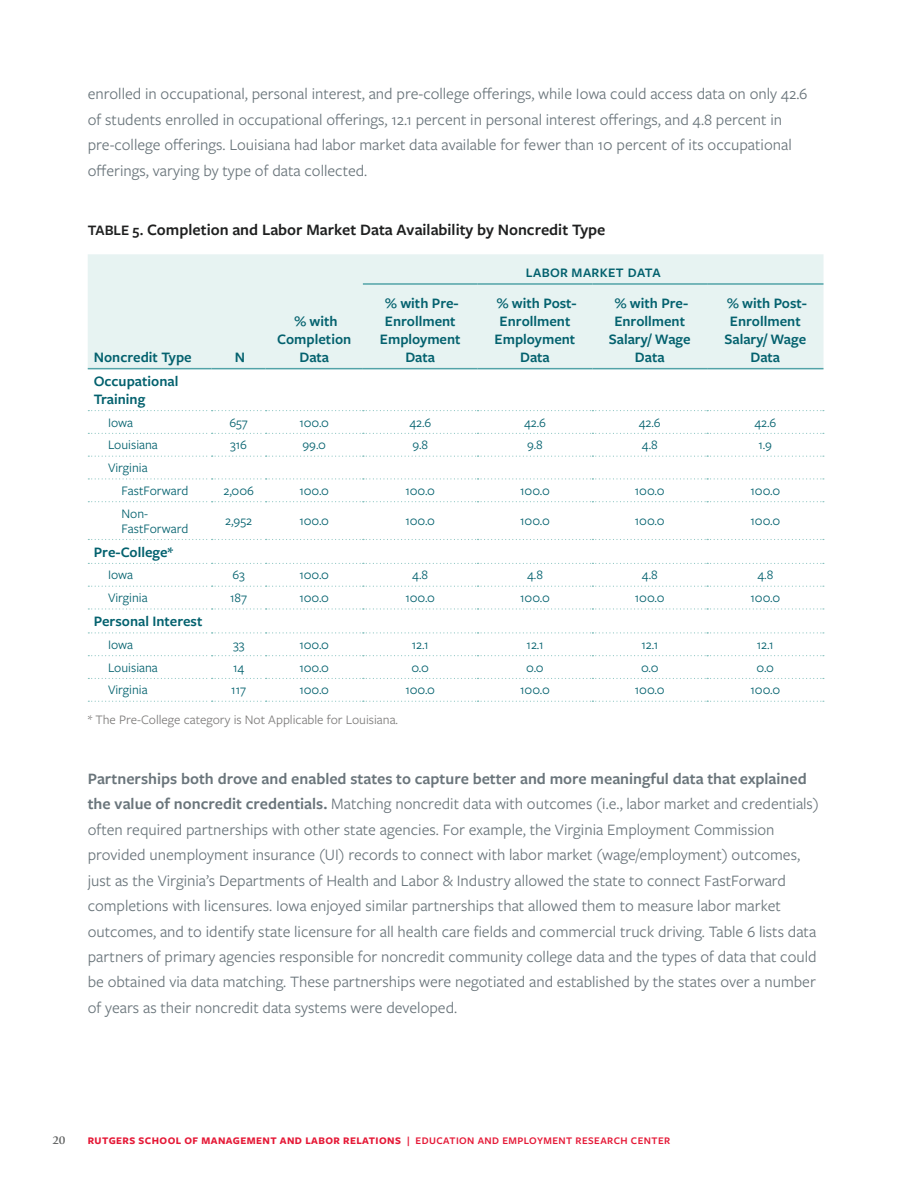
<style>
.page{position:relative;width:918px;height:1188px;background:#fff}
.page>*{position:absolute;margin:0;border:0;box-sizing:border-box;transform-origin:0 0}
.t1{font:16.5px/25.5px "Freight Sans Pro";color:#6a757b}
.Figure_Title{font:600 16.5px "Freight Sans Pro";color:#1f2020}
.Table_Category{font:600 15px/18px "Freight Sans Pro";color:#03616e;text-align:center}
.Table_Sub_Category{font:13.5px/15px "Freight Sans Pro";color:#03616e}
.Source{font:13.5px "Freight Sans Pro";color:#7e7c7b}
.Table_Head{font:600 13.5px "Freight Sans Pro";letter-spacing:.03em;color:#03616e}
.t2{font:700 12px "Giovanni Std";color:#656666}
.t3{font:700 10.5px "Freight Sans Pro";letter-spacing:.04em;color:#e51836}
.s1{font-size:15px}
.s2{font-weight:600}
</style>
<div class="page">
<div style="left:88px;top:254px;width:736px;height:114px;background:#e7f3f2"></div>
<hr style="left:363px;top:283px;width:115px;height:2px;background:#52a3a8">
<hr style="left:478px;top:283px;width:114px;height:2px;background:#52a3a8">
<hr style="left:592px;top:283px;width:115px;height:2px;background:#52a3a8">
<hr style="left:707px;top:283px;width:117px;height:2px;background:#52a3a8">
<svg style="left:88px;top:410px;width:736px;height:1px"></svg>
<svg style="left:88px;top:433px;width:736px;height:1px"></svg>
<svg style="left:88px;top:456px;width:736px;height:1px"></svg>
<svg style="left:88px;top:478px;width:736px;height:1px"></svg>
<svg style="left:88px;top:501px;width:736px;height:1px"></svg>
<svg style="left:88px;top:539px;width:736px;height:1px"></svg>
<svg style="left:88px;top:563px;width:736px;height:1px"></svg>
<svg style="left:88px;top:586px;width:736px;height:1px"></svg>
<svg style="left:88px;top:608px;width:736px;height:2px"></svg>
<svg style="left:88px;top:632px;width:736px;height:1px"></svg>
<svg style="left:88px;top:655px;width:736px;height:1px"></svg>
<svg style="left:88px;top:678px;width:736px;height:1px"></svg>
<svg style="left:88px;top:701px;width:736px;height:1px"></svg>
<hr style="left:88px;top:368px;width:124px;height:1px;background:#52a3a8">
<hr style="left:212px;top:368px;width:54px;height:1px;background:#52a3a8">
<hr style="left:266px;top:368px;width:97px;height:1px;background:#52a3a8">
<hr style="left:363px;top:368px;width:115px;height:1px;background:#52a3a8">
<hr style="left:478px;top:368px;width:114px;height:1px;background:#52a3a8">
<hr style="left:592px;top:368px;width:115px;height:1px;background:#52a3a8">
<hr style="left:707px;top:368px;width:117px;height:1px;background:#52a3a8">
<p class="t1" style="left:88px;top:80px;width:721px">enrolled in occupational, personal interest, and pre-college offerings, while Iowa could access data on only 42.6 of students enrolled in occupational offerings, 12.1 percent in personal interest offerings, and 4.8 percent in pre-college offerings. Louisiana had labor market data available for fewer than 10 percent of its occupational offerings, varying by type of data collected.</p>
<p class="Figure_Title" style="left:88px;top:218px;width:519px"><span class="s1">TABLE 5.</span> Completion and Labor Market Data Availability by Noncredit Type</p>
<p class="Table_Head" style="left:526px;top:264px;width:136px">LABOR MARKET DATA</p>
<p class="Table_Category" style="left:94px;top:347px;width:99px">Noncredit Type</p>
<p class="Table_Category" style="left:235px;top:347px;width:12px">N</p>
<p class="Table_Category" style="left:277px;top:311px;width:75px">% with<br>Completion<br>Data</p>
<p class="Table_Category" style="left:380px;top:293px;width:82px">% with Pre-<br>Enrollment<br>Employment<br>Data</p>
<p class="Table_Category" style="left:495px;top:293px;width:84px">% with Post-<br>Enrollment<br>Employment<br>Data</p>
<p class="Table_Category" style="left:609px;top:293px;width:83px">% with Pre-<br>Enrollment<br>Salary/ Wage<br>Data</p>
<p class="Table_Category" style="left:724px;top:293px;width:84px">% with Post-<br>Enrollment<br>Salary/ Wage<br>Data</p>
<p class="Table_Category" style="left:94px;top:371px;width:86px;text-align:left">Occupational<br>Training</p>
<p class="Table_Sub_Category" style="left:108px;top:414px;width:27px">Iowa</p>
<p class="Table_Sub_Category" style="left:230px;top:414px;width:20px">657</p>
<p class="Table_Sub_Category" style="left:299px;top:414px;width:31px">100.0</p>
<p class="Table_Sub_Category" style="left:409px;top:414px;width:23px">42.6</p>
<p class="Table_Sub_Category" style="left:524px;top:414px;width:23px">42.6</p>
<p class="Table_Sub_Category" style="left:639px;top:414px;width:23px">42.6</p>
<p class="Table_Sub_Category" style="left:754px;top:414px;width:23px">42.6</p>
<p class="Table_Sub_Category" style="left:108px;top:437px;width:51px">Louisiana</p>
<p class="Table_Sub_Category" style="left:230px;top:437px;width:18px">316</p>
<p class="Table_Sub_Category" style="left:303px;top:437px;width:25px">99.0</p>
<p class="Table_Sub_Category" style="left:412px;top:437px;width:17px">9.8</p>
<p class="Table_Sub_Category" style="left:527px;top:437px;width:17px">9.8</p>
<p class="Table_Sub_Category" style="left:642px;top:437px;width:17px">4.8</p>
<p class="Table_Sub_Category" style="left:759px;top:437px;width:15px">1.9</p>
<p class="Table_Sub_Category" style="left:108px;top:460px;width:41px">Virginia</p>
<p class="Table_Sub_Category" style="left:122px;top:483px;width:68px">FastForward</p>
<p class="Table_Sub_Category" style="left:223px;top:483px;width:32px">2,006</p>
<p class="Table_Sub_Category" style="left:299px;top:483px;width:31px">100.0</p>
<p class="Table_Sub_Category" style="left:405px;top:483px;width:31px">100.0</p>
<p class="Table_Sub_Category" style="left:520px;top:483px;width:31px">100.0</p>
<p class="Table_Sub_Category" style="left:635px;top:483px;width:31px">100.0</p>
<p class="Table_Sub_Category" style="left:750px;top:483px;width:31px">100.0</p>
<p class="Table_Sub_Category" style="left:122px;top:505px;width:68px">Non-<br>FastForward</p>
<p class="Table_Sub_Category" style="left:225px;top:513px;width:28px">2,952</p>
<p class="Table_Sub_Category" style="left:299px;top:513px;width:31px">100.0</p>
<p class="Table_Sub_Category" style="left:405px;top:513px;width:31px">100.0</p>
<p class="Table_Sub_Category" style="left:520px;top:513px;width:31px">100.0</p>
<p class="Table_Sub_Category" style="left:635px;top:513px;width:31px">100.0</p>
<p class="Table_Sub_Category" style="left:750px;top:513px;width:31px">100.0</p>
<p class="Table_Category" style="left:94px;top:542px;width:81px">Pre-College*</p>
<p class="Table_Sub_Category" style="left:108px;top:567px;width:27px">Iowa</p>
<p class="Table_Sub_Category" style="left:232px;top:567px;width:14px">63</p>
<p class="Table_Sub_Category" style="left:299px;top:567px;width:31px">100.0</p>
<p class="Table_Sub_Category" style="left:412px;top:567px;width:17px">4.8</p>
<p class="Table_Sub_Category" style="left:527px;top:567px;width:17px">4.8</p>
<p class="Table_Sub_Category" style="left:642px;top:567px;width:17px">4.8</p>
<p class="Table_Sub_Category" style="left:757px;top:567px;width:17px">4.8</p>
<p class="Table_Sub_Category" style="left:108px;top:590px;width:41px">Virginia</p>
<p class="Table_Sub_Category" style="left:230px;top:590px;width:18px">187</p>
<p class="Table_Sub_Category" style="left:299px;top:590px;width:31px">100.0</p>
<p class="Table_Sub_Category" style="left:405px;top:590px;width:31px">100.0</p>
<p class="Table_Sub_Category" style="left:520px;top:590px;width:31px">100.0</p>
<p class="Table_Sub_Category" style="left:635px;top:590px;width:31px">100.0</p>
<p class="Table_Sub_Category" style="left:750px;top:590px;width:31px">100.0</p>
<p class="Table_Category" style="left:94px;top:612px;width:110px">Personal Interest</p>
<p class="Table_Sub_Category" style="left:108px;top:636px;width:27px">Iowa</p>
<p class="Table_Sub_Category" style="left:233px;top:636px;width:13px">33</p>
<p class="Table_Sub_Category" style="left:299px;top:636px;width:31px">100.0</p>
<p class="Table_Sub_Category" style="left:412px;top:636px;width:18px">12.1</p>
<p class="Table_Sub_Category" style="left:527px;top:636px;width:18px">12.1</p>
<p class="Table_Sub_Category" style="left:641px;top:636px;width:18px">12.1</p>
<p class="Table_Sub_Category" style="left:757px;top:636px;width:18px">12.1</p>
<p class="Table_Sub_Category" style="left:108px;top:659px;width:51px">Louisiana</p>
<p class="Table_Sub_Category" style="left:233px;top:659px;width:13px">14</p>
<p class="Table_Sub_Category" style="left:299px;top:659px;width:31px">100.0</p>
<p class="Table_Sub_Category" style="left:412px;top:659px;width:19px">0.0</p>
<p class="Table_Sub_Category" style="left:526px;top:659px;width:19px">0.0</p>
<p class="Table_Sub_Category" style="left:641px;top:659px;width:19px">0.0</p>
<p class="Table_Sub_Category" style="left:757px;top:659px;width:19px">0.0</p>
<p class="Table_Sub_Category" style="left:108px;top:682px;width:41px">Virginia</p>
<p class="Table_Sub_Category" style="left:231px;top:682px;width:16px">117</p>
<p class="Table_Sub_Category" style="left:299px;top:682px;width:31px">100.0</p>
<p class="Table_Sub_Category" style="left:405px;top:682px;width:31px">100.0</p>
<p class="Table_Sub_Category" style="left:520px;top:682px;width:31px">100.0</p>
<p class="Table_Sub_Category" style="left:635px;top:682px;width:31px">100.0</p>
<p class="Table_Sub_Category" style="left:750px;top:682px;width:31px">100.0</p>
<p class="Source" style="left:88px;top:711px;width:312px">* The Pre-College category is Not Applicable for Louisiana.</p>
<p class="t1" style="left:88px;top:765px;width:733px"><span class="s2">Partnerships both drove and enabled states to capture better and more meaningful data that explained the value of noncredit credentials.</span> Matching noncredit data with outcomes (i.e., labor market and credentials) often required partnerships with other state agencies. For example, the Virginia Employment Commission provided unemployment insurance (UI) records to connect with labor market (wage/employment) outcomes, just as the Virginia’s Departments of Health and Labor &amp; Industry allowed the state to connect FastForward completions with licensures. Iowa enjoyed similar partnerships that allowed them to measure labor market outcomes, and to identify state licensure for all health care fields and commercial truck driving. Table 6 lists data partners of primary agencies responsible for noncredit community college data and the types of data that could be obtained via data matching. These partnerships were negotiated and established by the states over a number of years as their noncredit data systems were developed.</p>
<p class="t2" style="left:52px;top:1134px;width:15px">20</p>
<p class="t3" style="left:88px;top:1133px;width:584px">RUTGERS SCHOOL OF MANAGEMENT AND LABOR RELATIONS <span class="s2">| EDUCATION AND EMPLOYMENT RESEARCH CENTER</span></p>
</div>
